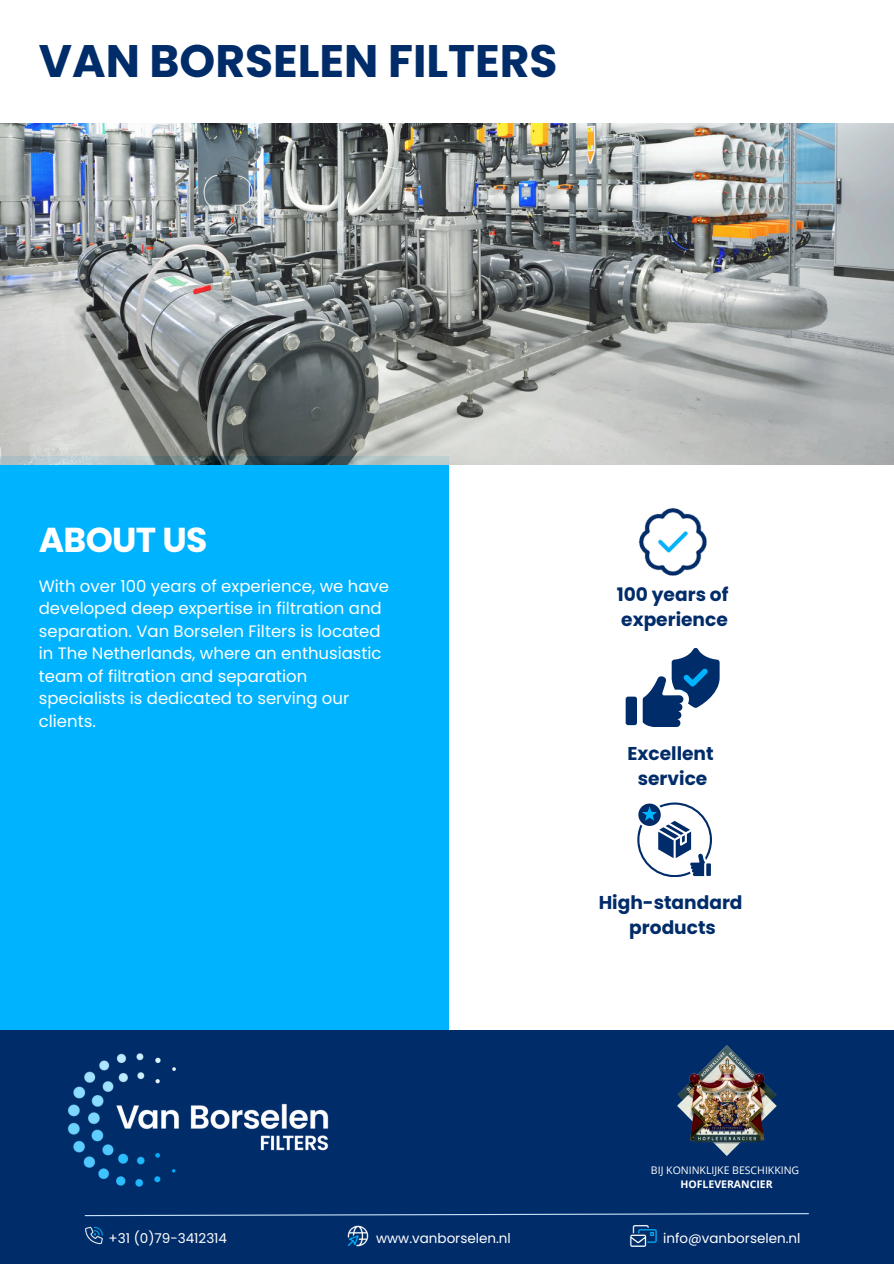
<style>
.page{position:relative;width:894px;height:1264px;background:#fff}
.page>*{position:absolute;margin:0;border:0;box-sizing:border-box;transform-origin:0 0}
.t1{font:700 45.6px "Poppins";color:#002c69}
.t2{font:700 34.65px "Poppins";letter-spacing:-.02em;color:#fff}
.t3{font:700 18.6px/25px "Poppins";color:#002c69;text-align:center}
.t4{font:16.5px/22.5px "Poppins";color:#fff}
.t5{font:13.5px "Poppins";color:#fff}
.t6{font:10.5px "Open Sans";color:#fff}
.t7{font:700 10.5px "Open Sans";color:#fff}
</style>
<div class="page">
<div style="left:0;top:456px;width:448px;height:692px;background:#00b3ff"></div>
<img style="left:0;top:123px;width:893px;height:341px">
<div style="left:0;top:1029px;width:893px;height:234px;background:#002c69"></div>
<img style="left:85px;top:1226px;width:18px;height:19px">
<img style="left:347px;top:1225px;width:22px;height:22px">
<img style="left:629px;top:1225px;width:28px;height:22px">
<img style="left:67px;top:1053px;width:262px;height:134px">
<svg style="left:84px;top:1213px;width:725px;height:3px"></svg>
<img style="left:638px;top:507px;width:69px;height:69px">
<svg style="left:637px;top:802px;width:74px;height:74px"></svg>
<svg style="left:642px;top:648px;width:76px;height:78px"></svg>
<div style="left:625px;top:696px;width:11px;height:29px;background:#002c69;border-radius:2px"></div>
<img style="left:677px;top:1045px;width:100px;height:111px">
<h3 class="t1" style="left:39px;top:29px;width:520px">VAN BORSELEN FILTERS</h3>
<p class="t2" style="left:39px;top:516px;width:170px">ABOUT US</p>
<h2 class="t4" style="left:39px;top:575px;width:351px">With over 100 years of experience, we have developed deep expertise in filtration and separation. Van Borselen Filters is located in The Netherlands, where an enthusiastic team of filtration and separation specialists is dedicated to serving our clients.</h2>
<p class="t3" style="left:616px;top:582px;width:113px;text-align:left">100 years of experience</p>
<p class="t3" style="left:627px;top:740px;width:88px">Excellent service</p>
<h3 class="t3" style="left:598px;top:890px;width:145px">High-standard products</h3>
<p class="t6" style="left:650px;top:1162px;width:150px">BIJ KONINKLIJKE BESCHIKKING</p>
<h3 class="t7" style="left:680px;top:1176px;width:94px">HOFLEVERANCIER</h3>
<h1 class="t5" style="left:109px;top:1228px;width:120px">+31 (0)79-3412314</h1>
<h4 class="t5" style="left:376px;top:1228px;width:136px">www.vanborselen.nl</h4>
<p class="t5" style="left:663px;top:1228px;width:139px">info@vanborselen.nl</p>
</div>
